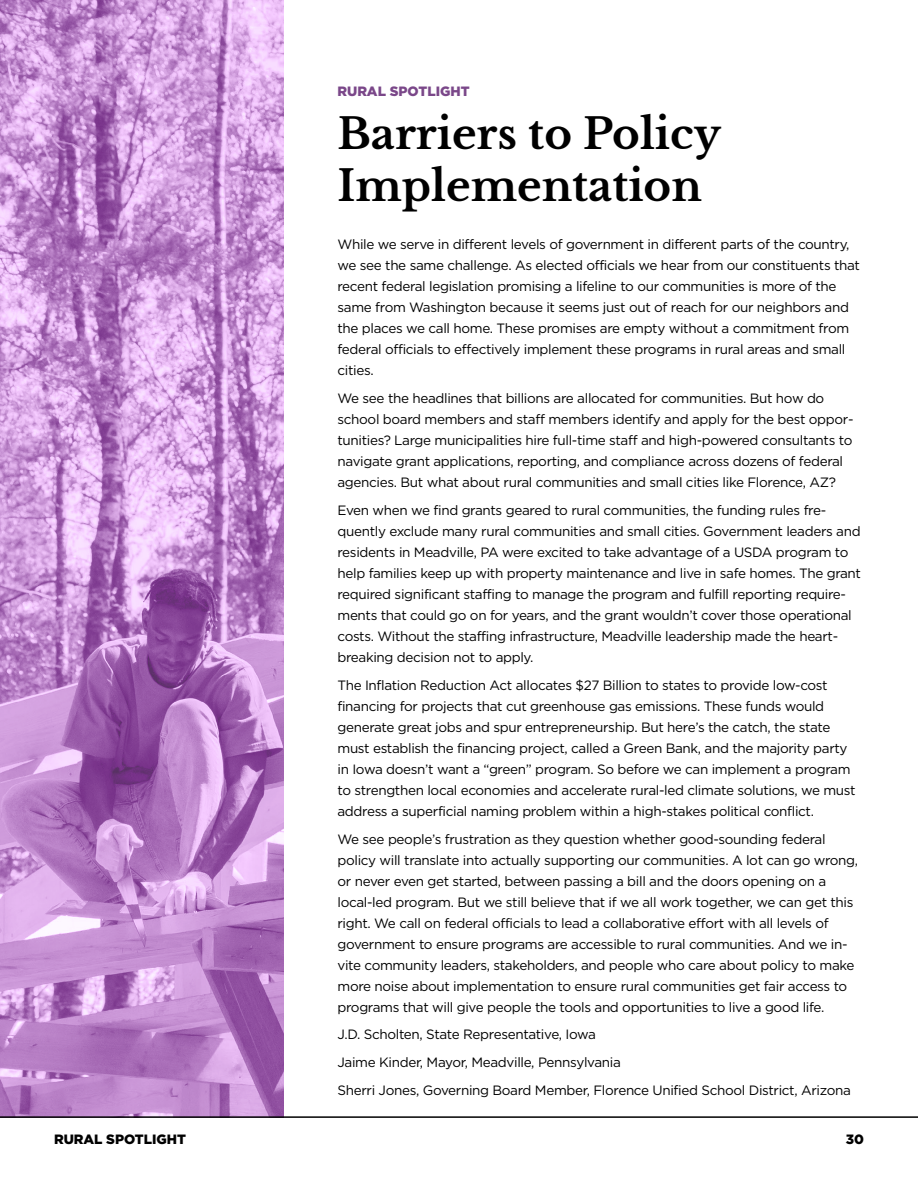
<style>
.page{position:relative;width:918px;height:1188px;background:#fff}
.page>*{position:absolute;margin:0;border:0;box-sizing:border-box;transform-origin:0 0}
.t1{font:700 42px/52.5px "Libre Baskerville";color:#000}
.t2{font:13.5px/21px "Gotham";letter-spacing:-.025em;color:#000}
.t3{font:900 13.5px "Gotham";color:#000}
.t4{font:900 13.5px "Gotham";color:#7a4789}
</style>
<div class="page">
<svg style="left:0;top:0;width:284px;height:1116px;background:#c28dcf"></svg>
<hr style="left:0;top:1116px;width:918px;height:2px;background:#000">
<p class="t4" style="left:338px;top:84px;width:134px">RURAL SPOTLIGHT</p>
<h1 class="t1" style="left:338px;top:108px;width:385px">Barriers to Policy<br>Implementation</h1>
<p class="t2" style="left:338px;top:234px;width:524px">While we serve in different levels of government in different parts of the country, we see the same challenge. As elected officials we hear from our constituents that recent federal legislation promising a lifeline to our communities is more of the same from Washington because it seems just out of reach for our neighbors and the places we call home. These promises are empty without a commitment from federal officials to effectively implement these programs in rural areas and small cities.</p>
<p class="t2" style="left:338px;top:388px;width:518px">We see the headlines that billions are allocated for communities. But how do school board members and staff members identify and apply for the best oppor&shy;tunities? Large municipalities hire full-time staff and high-powered consultants to navigate grant applications, reporting, and compliance across dozens of federal agencies. But what about rural communities and small cities like Florence, AZ?</p>
<p class="t2" style="left:338px;top:500px;width:525px">Even when we find grants geared to rural communities, the funding rules fre&shy;quently exclude many rural communities and small cities. Government leaders and residents in Meadville, PA were excited to take advantage of a USDA program to help families keep up with property maintenance and live in safe homes. The grant required significant staffing to manage the program and fulfill reporting require&shy;ments that could go on for years, and the grant wouldn’t cover those operational costs. Without the staffing infrastructure, Meadville leadership made the heart&shy;breaking decision not to apply.</p>
<p class="t2" style="left:338px;top:674px;width:520px">The Inflation Reduction Act allocates $27 Billion to states to provide low-cost financing for projects that cut greenhouse gas emissions. These funds would generate great jobs and spur entrepreneurship. But here’s the catch, the state must establish the financing project, called a Green Bank, and the majority party in Iowa doesn’t want a “green” program. So before we can implement a program to strengthen local economies and accelerate rural-led climate solutions, we must address a superficial naming problem within a high-stakes political conflict.</p>
<p class="t2" style="left:338px;top:828px;width:522px">We see people’s frustration as they question whether good-sounding federal policy will translate into actually supporting our communities. A lot can go wrong, or never even get started, between passing a bill and the doors opening on a local-led program. But we still believe that if we all work together, we can get this right. We call on federal officials to lead a collaborative effort with all levels of government to ensure programs are accessible to rural communities. And we in&shy;vite community leaders, stakeholders, and people who care about policy to make more noise about implementation to ensure rural communities get fair access to programs that will give people the tools and opportunities to live a good life.</p>
<p class="t2" style="left:338px;top:1021px;width:515px;line-height:27.8px">J.D. Scholten, State Representative, Iowa<br>Jaime Kinder, Mayor, Meadville, Pennsylvania<br>Sherri Jones, Governing Board Member, Florence Unified School District, Arizona</p>
<p class="t3" style="left:54px;top:1131px;width:134px">RURAL SPOTLIGHT</p>
<p class="t3" style="left:846px;top:1131px;width:20px">30</p>
</div>
